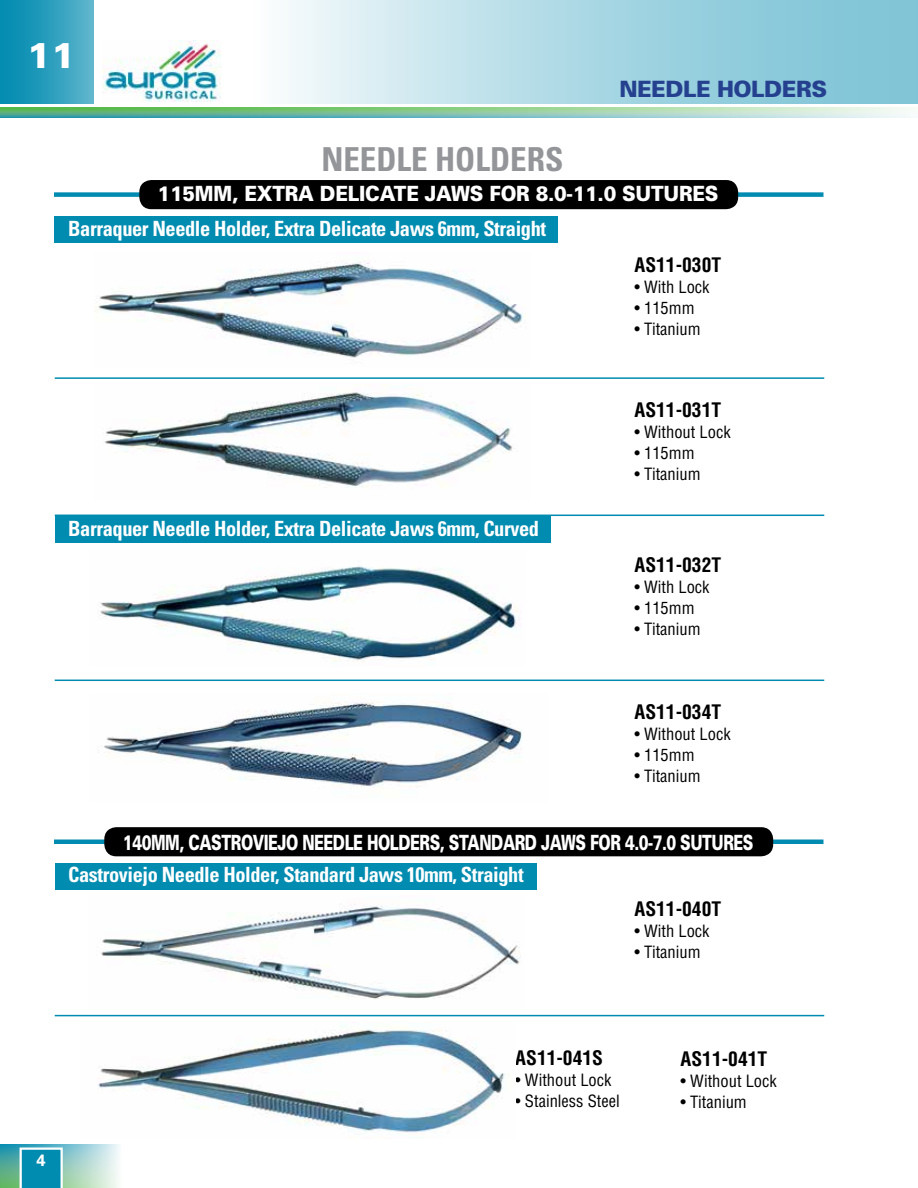
<style>
.page{position:relative;width:918px;height:1188px;background:#fff}
.page>*{position:absolute;margin:0;border:0;box-sizing:border-box;transform-origin:0 0}
.t1{font:900 36px "Univers";color:#fff}
.t2{font:700 condensed 33px "Univers";color:#939598}
.t3{font:900 22.5px "Univers";letter-spacing:-.02em;color:#25408f}
.t4{font:700 condensed 21px "Univers";letter-spacing:-.02em;color:#fff}
.t5{font:900 21px "Univers";letter-spacing:-.03em;color:#fff;scale:.7 1}
.t6{font:900 21px "Univers";letter-spacing:-.01em;color:#fff;scale:.9 1}
.t7{font:700 condensed 19.5px "Helvetica";color:#000}
.t8{font:condensed 16.5px "Helvetica";color:#000}
.t9{font:700 16.5px "Univers";color:#fff}
</style>
<div class="page">
<svg style="left:0;top:1145px;width:119px;height:43px;background:#9fd0c4"></svg>
<svg style="left:0;top:0;width:94px;height:104px;background:#2a9dbc"></svg>
<svg style="left:20px;top:1148px;width:43px;height:40px;background:#229aba"></svg>
<div style="left:253px;top:0;width:665px;height:104px;background:linear-gradient(to right,#f1f8fa,#71bed2)"></div>
<img style="left:102px;top:41px;width:119px;height:60px">
<svg style="left:0;top:107px;width:910px;height:11px;background:#8dc9a7"></svg>
<hr style="left:55px;top:377px;width:769px;height:2px;background:#008bb0">
<hr style="left:55px;top:1015px;width:769px;height:1px;background:#008bb0">
<hr style="left:55px;top:515px;width:769px;height:1px;background:#008bb0">
<hr style="left:55px;top:680px;width:769px;height:1px;background:#008bb0">
<div style="left:55px;top:216px;width:503px;height:27px;background:#008bb0"></div>
<div style="left:55px;top:863px;width:481px;height:27px;background:#008bb0"></div>
<div style="left:55px;top:516px;width:495px;height:27px;background:#008bb0"></div>
<div style="left:54px;top:192px;width:770px;height:5px;background:#008bb0"></div>
<hr style="left:54px;top:840px;width:770px;height:4px;background:#008bb0">
<div style="left:139px;top:180px;width:599px;height:29px;background:#000;border-radius:12px"></div>
<div style="left:104px;top:827px;width:669px;height:29px;background:#000;border-radius:12px"></div>
<img style="left:94px;top:262px;width:432px;height:96px">
<img style="left:104px;top:392px;width:414px;height:96px">
<img style="left:100px;top:566px;width:419px;height:96px">
<img style="left:98px;top:702px;width:424px;height:87px">
<img style="left:101px;top:904px;width:420px;height:95px">
<img style="left:97px;top:1027px;width:408px;height:106px">
<p class="t1" style="left:27px;top:33px;width:50px">11</p>
<p class="t2" style="left:321px;top:139px;width:243px">NEEDLE HOLDERS</p>
<p class="t3" style="left:619px;top:75px;width:209px">NEEDLE HOLDERS</p>
<p class="t6" style="left:158px;top:181px;width:595px">115MM, EXTRA DELICATE JAWS FOR 8.0-11.0 SUTURES</p>
<p class="t4" style="left:68px;top:215px;width:479px">Barraquer Needle Holder, Extra Delicate Jaws 6mm, Straight</p>
<p class="t4" style="left:68px;top:515px;width:472px">Barraquer Needle Holder, Extra Delicate Jaws 6mm, Curved</p>
<p class="t7" style="left:634px;top:253px;width:88px">AS11-030T</p>
<p class="t8" style="left:634px;top:277px;width:77px">• With Lock</p>
<p class="t8" style="left:634px;top:298px;width:62px">• 115mm</p>
<p class="t8" style="left:634px;top:319px;width:68px">• Titanium</p>
<p class="t7" style="left:634px;top:398px;width:88px">AS11-031T</p>
<p class="t8" style="left:634px;top:421px;width:98px">• Without Lock</p>
<p class="t8" style="left:634px;top:442px;width:62px">• 115mm</p>
<p class="t8" style="left:634px;top:463px;width:68px">• Titanium</p>
<p class="t7" style="left:634px;top:553px;width:88px">AS11-032T</p>
<p class="t8" style="left:634px;top:577px;width:77px">• With Lock</p>
<p class="t8" style="left:634px;top:598px;width:62px">• 115mm</p>
<p class="t8" style="left:634px;top:619px;width:68px">• Titanium</p>
<p class="t7" style="left:634px;top:700px;width:88px">AS11-034T</p>
<p class="t8" style="left:634px;top:723px;width:98px">• Without Lock</p>
<p class="t8" style="left:634px;top:744px;width:62px">• 115mm</p>
<p class="t8" style="left:634px;top:765px;width:68px">• Titanium</p>
<p class="t5" style="left:123px;top:830px;width:288px">140MM, CASTROVIEJO NEEDLE</p>
<p class="t5" style="left:367px;top:830px;width:32px">HOLDERS</p>
<p class="t5" style="left:440px;top:830px;width:420px">, STANDARD JAWS FOR 4.0-7.0 SUTURES</p>
<p class="t4" style="left:68px;top:862px;width:457px">Castroviejo Needle Holder, Standard Jaws 10mm, Straight</p>
<p class="t7" style="left:634px;top:897px;width:88px">AS11-040T</p>
<p class="t8" style="left:634px;top:920px;width:77px">• With Lock</p>
<p class="t8" style="left:634px;top:941px;width:68px">• Titanium</p>
<p class="t9" style="left:37px;top:1150px;width:11px">4</p>
<p class="t7" style="left:515px;top:1046px;width:89px">AS11-041S</p>
<p class="t8" style="left:515px;top:1070px;width:98px">• Without Lock</p>
<p class="t8" style="left:515px;top:1091px;width:106px">• Stainless Steel</p>
<p class="t7" style="left:681px;top:1047px;width:88px">AS11-041T</p>
<p class="t8" style="left:681px;top:1070px;width:98px">• Without Lock</p>
<p class="t8" style="left:681px;top:1091px;width:68px">• Titanium</p>
</div>
